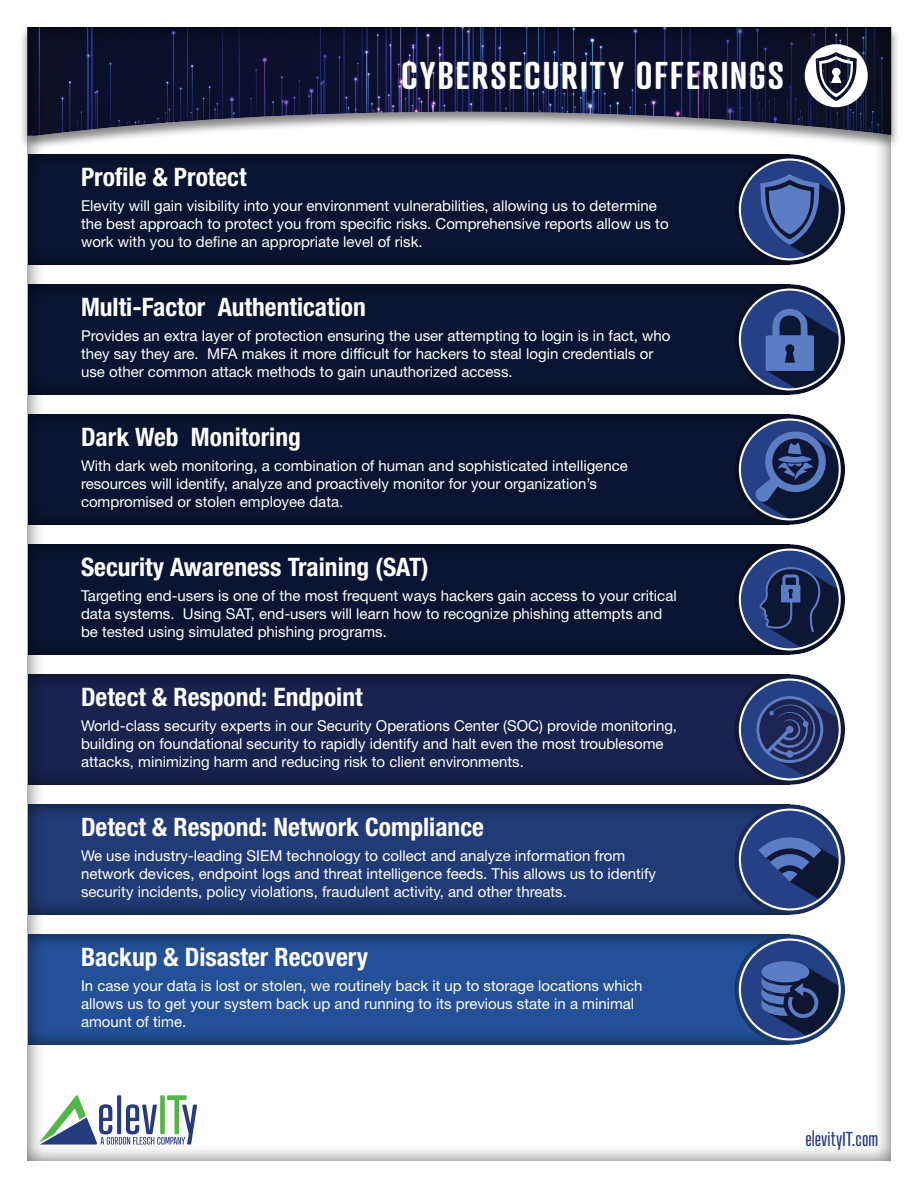
<style>
.page{position:relative;width:918px;height:1188px;background:#fff}
.page>*{position:absolute;margin:0;border:0;box-sizing:border-box;transform-origin:0 0}
.t1{font:600 37.5px "Atrament";letter-spacing:.055em;color:#fff}
.t2{font:700 condensed 25.5px "Helvetica Neue LT Std";color:#fff}
.t3{font:19.5px "Atrament";letter-spacing:.015em;color:#253a80}
.t4{font:15px/18px "Helvetica Neue LT Std";color:#fff}
</style>
<div class="page">
<div style="left:24px;top:22px;width:868px;height:1140px;background:#231f20;opacity:.75"></div>
<svg style="left:805px;top:44px;width:63px;height:63px"></svg>
<svg style="left:39px;top:1095px;width:158px;height:50px"></svg>
<div style="left:27px;top:152px;width:763px;height:114px;background:#0b1533"></div>
<div style="left:733px;top:152px;width:112px;height:114px;background:#231f20;opacity:.75"></div>
<div style="left:27px;top:282px;width:763px;height:114px;background:#0b1533"></div>
<div style="left:27px;top:412px;width:763px;height:113px;background:#0b1533"></div>
<div style="left:27px;top:542px;width:763px;height:114px;background:#0b1533"></div>
<div style="left:27px;top:672px;width:763px;height:114px;background:#231f20;opacity:.75"></div>
<div style="left:27px;top:802px;width:763px;height:113px;background:#231f20;opacity:.75"></div>
<div style="left:27px;top:932px;width:763px;height:114px;background:#231f20;opacity:.75"></div>
<div style="left:733px;top:932px;width:112px;height:114px;background:#231f20;opacity:.75"></div>
<div style="left:733px;top:802px;width:112px;height:114px;background:#231f20;opacity:.75"></div>
<div style="left:733px;top:672px;width:112px;height:114px;background:#231f20;opacity:.75"></div>
<div style="left:733px;top:542px;width:112px;height:114px;background:#231f20;opacity:.75"></div>
<div style="left:733px;top:412px;width:112px;height:114px;background:#231f20;opacity:.75"></div>
<div style="left:733px;top:282px;width:112px;height:114px;background:#231f20;opacity:.75"></div>
<svg style="left:739px;top:159px;width:102px;height:101px"></svg>
<svg style="left:739px;top:289px;width:102px;height:101px"></svg>
<svg style="left:739px;top:419px;width:102px;height:101px"></svg>
<svg style="left:739px;top:549px;width:102px;height:101px"></svg>
<svg style="left:739px;top:679px;width:102px;height:102px;background:#404f7d"></svg>
<svg style="left:739px;top:809px;width:102px;height:102px;background:#415587"></svg>
<svg style="left:739px;top:939px;width:102px;height:102px;background:#42588a"></svg>
<h1 class="t1" style="left:401px;top:51px;width:384px">CYBERSECURITY OFFERINGS</h1>
<p class="t2" style="left:81px;top:161px;width:167px">Profile &amp; Protect</p>
<p class="t4" style="left:81px;top:196px;width:589px">Elevity will gain visibility into your environment vulnerabilities, allowing us to determine the best approach to protect you from specific risks. Comprehensive reports allow us to work with you to define an appropriate level of risk.</p>
<p class="t2" style="left:81px;top:291px;width:286px">Multi-Factor Authentication</p>
<p class="t4" style="left:81px;top:326px;width:591px">Provides an extra layer of protection ensuring the user attempting to login is in fact, who they say they are. MFA makes it more difficult for hackers to steal login credentials or use other common attack methods to gain unauthorized access.</p>
<p class="t2" style="left:81px;top:422px;width:221px">Dark Web Monitoring</p>
<p class="t4" style="left:81px;top:457px;width:548px">With dark web monitoring, a combination of human and sophisticated intelligence resources will identify, analyze and proactively monitor for your organization’s compromised or stolen employee data.</p>
<p class="t2" style="left:81px;top:551px;width:349px">Security Awareness Training (SAT)</p>
<p class="t4" style="left:81px;top:586px;width:597px">Targeting end-users is one of the most frequent ways hackers gain access to your critical data systems. Using SAT, end-users will learn how to recognize phishing attempts and be tested using simulated phishing programs.</p>
<p class="t2" style="left:81px;top:681px;width:283px">Detect &amp; Respond: Endpoint</p>
<p class="t4" style="left:81px;top:716px;width:598px">World-class security experts in our Security Operations Center (SOC) provide monitoring, building on foundational security to rapidly identify and halt even the most troublesome attacks, minimizing harm and reducing risk to client environments.</p>
<p class="t2" style="left:81px;top:811px;width:404px">Detect &amp; Respond: Network Compliance</p>
<p class="t4" style="left:81px;top:846px;width:577px">We use industry-leading SIEM technology to collect and analyze information from network devices, endpoint logs and threat intelligence feeds. This allows us to identify security incidents, policy violations, fraudulent activity, and other threats.</p>
<p class="t2" style="left:81px;top:941px;width:289px">Backup &amp; Disaster Recovery</p>
<p class="t4" style="left:81px;top:976px;width:563px">In case your data is lost or stolen, we routinely back it up to storage locations which allows us to get your system back up and running to its previous state in a minimal amount of time.</p>
<h3 class="t3" style="left:805px;top:1127px;width:74px">elevityIT.com</h3>
</div>
